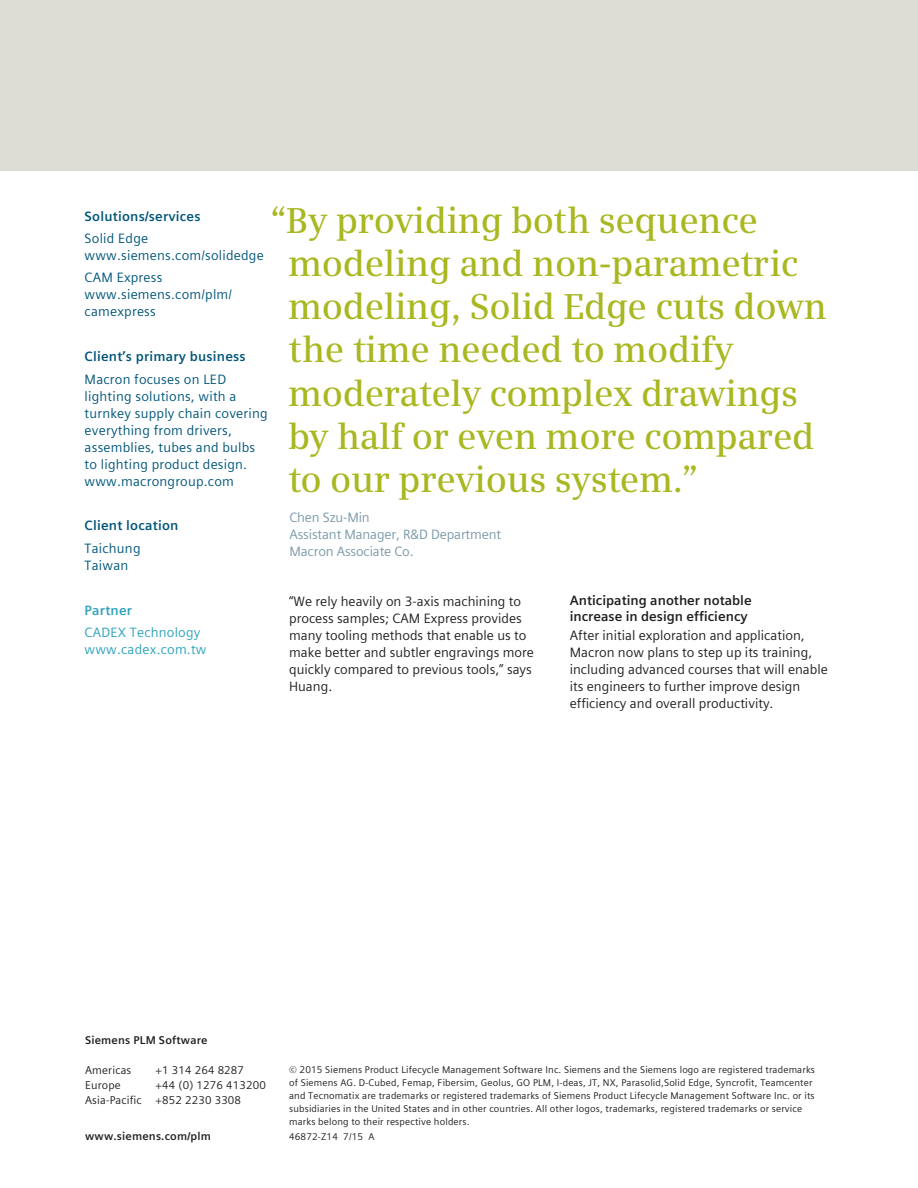
<style>
.page{position:relative;width:918px;height:1188px;background:#fff}
.page>*{position:absolute;margin:0;border:0;box-sizing:border-box;transform-origin:0 0}
.Large_quote_Serif{font:600 36px/43.2px "Siemens Serif";letter-spacing:-.01em;color:#a9b720}
.Body_text{font:13.5px/17px "Siemens Sans Global";color:#231f20}
.Side_bar_text_BACK{font:13.5px/17px "Siemens Sans Global";letter-spacing:.015em;color:#00567a}
.Large_quote_credit{font:13.5px/17px "Siemens Sans Global";letter-spacing:-.01em;color:#7b99a9}
.Side_bar_head_BACK{font:700 13.5px "Siemens Sans Global";letter-spacing:.015em;color:#00567a}
.Body_subhead{font:700 13.5px/16.2px "Siemens Sans Global";color:#231f20}
.Side_bar_text_BACK-2{font:13.5px/17px "Siemens Sans Global";letter-spacing:.015em;color:#2da3bb}
.Side_bar_head_BACK-2{font:700 13.5px "Siemens Sans Global";letter-spacing:.015em;color:#2da3bb}
.Contact_Block{font:11.25px "Siemens Sans Global";letter-spacing:.015em;color:#231f20}
.Contact_URL_bold{font:700 11.25px "Siemens Sans Global";letter-spacing:.015em;color:#231f20}
.Contact_Block-2{font:700 11.25px "Siemens Sans Global";letter-spacing:.015em;color:#231f20}
.Legal_Text{font:9.75px/13px "Siemens Sans Global";letter-spacing:.015em;color:#231f20}
.Legal_Text_Code{font:9.75px "Siemens Sans Global";letter-spacing:.015em;color:#231f20}
</style>
<div class="page">
<div style="left:0;top:0;width:918px;height:170px;background:#deddd5"></div>
<p class="Large_quote_Serif" style="left:288px;top:198px;width:540px;text-indent:-18px">“By providing both sequence modeling and non-parametric modeling, Solid Edge cuts down the time needed to modify moderately complex drawings by half or even more compared to our previous system.”</p>
<p class="Large_quote_credit" style="left:290px;top:509px;width:213px">Chen Szu-Min<br>Assistant Manager, R&amp;D Department<br>Macron Associate Co.</p>
<p class="Side_bar_head_BACK" style="left:85px;top:205px;width:117px">Solutions/services</p>
<p class="Side_bar_text_BACK" style="left:85px;top:230px;width:181px">Solid Edge www.siemens.com/solidedge</p>
<p class="Side_bar_text_BACK" style="left:85px;top:269px;width:149px">CAM Express www.siemens.com/plm/ camexpress</p>
<p class="Side_bar_head_BACK" style="left:85px;top:346px;width:163px">Client’s primary business</p>
<p class="Side_bar_text_BACK" style="left:85px;top:371px;width:185px">Macron focuses on LED lighting solutions, with a turnkey supply chain covering everything from drivers, assemblies, tubes and bulbs to lighting product design. www.macrongroup.com</p>
<p class="Side_bar_head_BACK" style="left:85px;top:515px;width:95px">Client location</p>
<p class="Side_bar_text_BACK" style="left:85px;top:540px;width:57px">Taichung<br>Taiwan</p>
<p class="Side_bar_head_BACK-2" style="left:85px;top:600px;width:49px">Partner</p>
<p class="Side_bar_text_BACK-2" style="left:85px;top:624px;width:123px">CADEX Technology www.cadex.com.tw</p>
<p class="Body_text" style="left:289px;top:593px;width:246px">“We rely heavily on 3-axis machining to process samples; CAM Express provides many tooling methods that enable us to make better and subtler engravings more quickly compared to previous tools,” says Huang.</p>
<p class="Body_subhead" style="left:570px;top:592px;width:183px">Anticipating another notable increase in design efficiency</p>
<p class="Body_text" style="left:570px;top:627px;width:260px">After initial exploration and application, Macron now plans to step up its training, including advanced courses that will enable its engineers to further improve design efficiency and overall productivity.</p>
<p class="Contact_Block-2" style="left:85px;top:1032px;width:124px">Siemens PLM Software</p>
<p class="Contact_Block" style="left:85px;top:1061px;width:48px">Americas</p>
<p class="Contact_Block" style="left:156px;top:1061px;width:90px">+1 314 264 8287</p>
<p class="Contact_Block" style="left:85px;top:1076px;width:37px">Europe</p>
<p class="Contact_Block" style="left:156px;top:1076px;width:112px">+44 (0) 1276 413200</p>
<p class="Contact_Block" style="left:85px;top:1091px;width:158px">Asia-Pacific +852 2230 3308</p>
<p class="Contact_URL_bold" style="left:85px;top:1127px;width:127px">www.siemens.com/plm</p>
<p class="Legal_Text" style="left:289px;top:1063px;width:527px">© 2015 Siemens Product Lifecycle Management Software Inc. Siemens and the Siemens logo are registered trademarks of Siemens AG. D-Cubed, Femap, Fibersim, Geolus, GO PLM, I-deas, JT, NX, Parasolid,Solid Edge, Syncrofit, Teamcenter and Tecnomatix are trademarks or registered trademarks of Siemens Product Lifecycle Management Software Inc. or its subsidiaries in the United States and in other countries. All other logos, trademarks, registered trademarks or service marks belong to their respective holders.</p>
<p class="Legal_Text_Code" style="left:289px;top:1129px;width:87px">46872-Z14 7/15 A</p>
</div>
